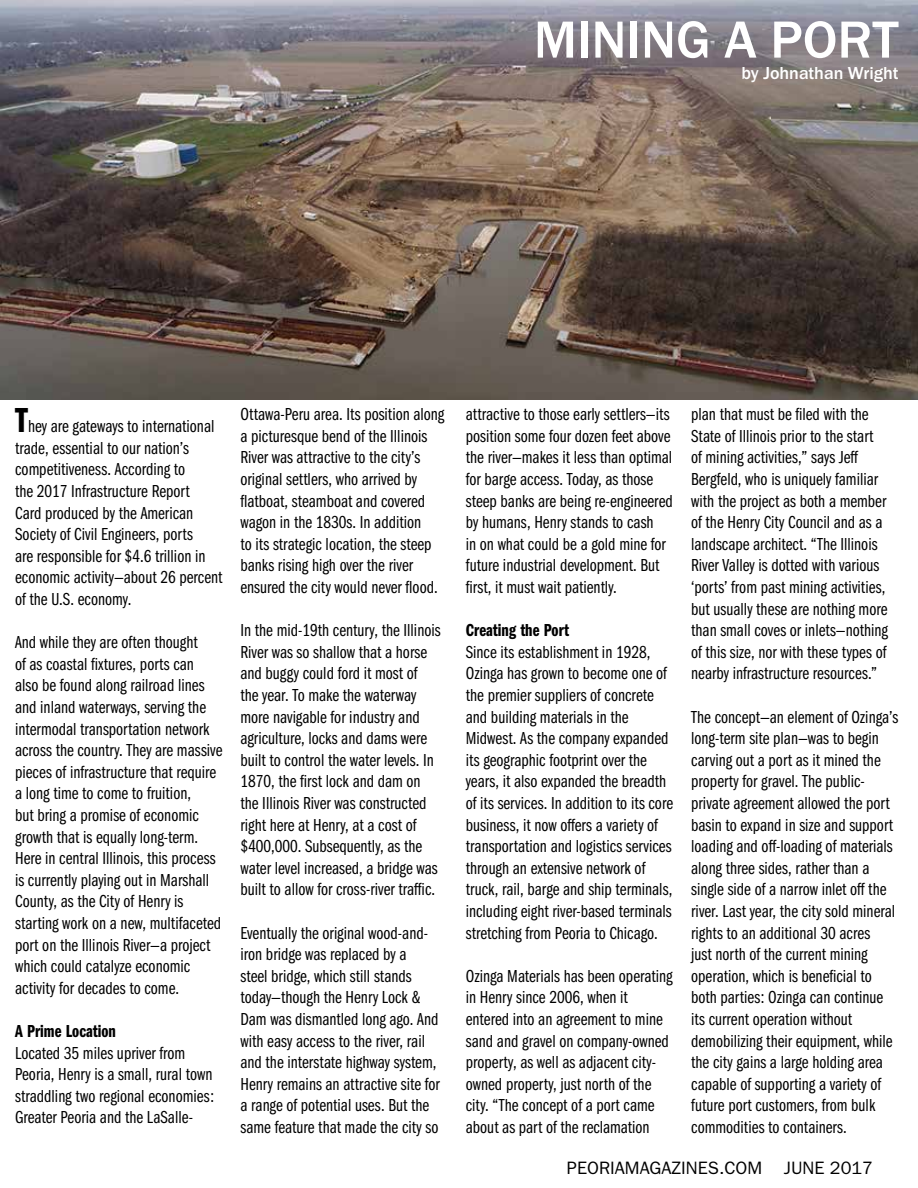
<style>
.page{position:relative;width:918px;height:1188px;background:#fff}
.page>*{position:absolute;margin:0;border:0;box-sizing:border-box;transform-origin:0 0}
.t1{font:500 54px "Franklin Gothic URW";color:#fff}
.t2{font:18px/21.6px "Franklin Gothic URW Com Boo";color:#000}
.t3{font:18px "Franklin Gothic URW Com Dem";color:#000}
.t4{font:18px "ITC Franklin Gothic Std";color:#000}
.t5{font:500 18px "Franklin Gothic URW";color:#fff}
.s1{font-family:"Franklin Gothic URW Com Dem";font-size:36px}
</style>
<div class="page">
<img style="left:0;top:0;width:918px;height:399px">
<h1 class="t1" style="left:534px;top:6px;width:366px">MINING A PORT</h1>
<p class="t5" style="left:741px;top:62px;width:159px">by Johnathan Wright</p>
<p class="t2" style="left:15px;top:416px;width:209px"><span class="s1">T</span>hey are gateways to international trade, essential to our nation’s competitiveness. According to<br>the 2017 Infrastructure Report<br>Card produced by the American<br>Society of Civil Engineers, ports<br>are responsible for $4.6 trillion in economic activity—about 26 percent of the U.S. economy.</p>
<p class="t2" style="left:15px;top:632px;width:209px">And while they are often thought<br>of as coastal fixtures, ports can<br>also be found along railroad lines and inland waterways, serving the intermodal transportation network across the country. They are massive pieces of infrastructure that require a long time to come to fruition,<br>but bring a promise of economic growth that is equally long-term.<br>Here in central Illinois, this process is currently playing out in Marshall County, as the City of Henry is starting work on a new, multifaceted port on the Illinois River—a project which could catalyze economic activity for decades to come.</p>
<p class="t3" style="left:15px;top:1021px;width:102px">A Prime Location</p>
<p class="t2" style="left:15px;top:1042px;width:200px">Located 35 miles upriver from Peoria, Henry is a small, rural town straddling two regional economies:<br>Greater Peoria and the LaSalle-</p>
<p class="t2" style="left:240px;top:404px;width:205px">Ottawa-Peru area. Its position along a picturesque bend of the Illinois River was attractive to the city’s original settlers, who arrived by flatboat, steamboat and covered wagon in the 1830s. In addition<br>to its strategic location, the steep banks rising high over the river ensured the city would never flood.</p>
<p class="t2" style="left:240px;top:620px;width:202px">In the mid-19th century, the Illinois River was so shallow that a horse and buggy could ford it most of<br>the year. To make the waterway more navigable for industry and agriculture, locks and dams were built to control the water levels. In 1870, the first lock and dam on the Illinois River was constructed right here at Henry, at a cost of $400,000. Subsequently, as the water level increased, a bridge was built to allow for cross-river traffic.</p>
<p class="t2" style="left:240px;top:922px;width:201px">Eventually the original wood-and&shy;iron bridge was replaced by a<br>steel bridge, which still stands today—though the Henry Lock &amp; Dam was dismantled long ago. And with easy access to the river, rail and the interstate highway system, Henry remains an attractive site for a range of potential uses. But the same feature that made the city so</p>
<p class="t2" style="left:691px;top:404px;width:198px">plan that must be filed with the State of Illinois prior to the start of mining activities,” says Jeff Bergfeld, who is uniquely familiar with the project as both a member of the Henry City Council and as a landscape architect. “The Illinois River Valley is dotted with various ‘ports’ from past mining activities, but usually these are nothing more than small coves or inlets—nothing of this size, nor with these types of nearby infrastructure resources.”</p>
<p class="t2" style="left:691px;top:706px;width:209px">The concept—an element of Ozinga’s long-term site plan—was to begin carving out a port as it mined the property for gravel. The public&shy;private agreement allowed the port basin to expand in size and support loading and off-loading of materials along three sides, rather than a single side of a narrow inlet off the river. Last year, the city sold mineral rights to an additional 30 acres<br>just north of the current mining operation, which is beneficial to both parties: Ozinga can continue its current operation without demobilizing their equipment, while the city gains a large holding area capable of supporting a variety of future port customers, from bulk commodities to containers.</p>
<p class="t4" style="left:567px;top:1158px;width:308px">PEORIAMAGAZINES.COM JUNE 2017</p>
<p class="t2" style="left:466px;top:404px;width:208px">attractive to those early settlers—its position some four dozen feet above the river—makes it less than optimal for barge access. Today, as those steep banks are being re-engineered by humans, Henry stands to cash<br>in on what could be a gold mine for future industrial development. But first, it must wait patiently.</p>
<p class="t3" style="left:466px;top:620px;width:105px">Creating the Port</p>
<p class="t2" style="left:466px;top:641px;width:209px">Since its establishment in 1928, Ozinga has grown to become one of the premier suppliers of concrete and building materials in the Midwest. As the company expanded its geographic footprint over the years, it also expanded the breadth of its services. In addition to its core business, it now offers a variety of transportation and logistics services through an extensive network of truck, rail, barge and ship terminals, including eight river-based terminals stretching from Peoria to Chicago.</p>
<p class="t2" style="left:466px;top:965px;width:208px">Ozinga Materials has been operating in Henry since 2006, when it entered into an agreement to mine sand and gravel on company-owned property, as well as adjacent city&shy;owned property, just north of the city. “The concept of a port came about as part of the reclamation</p>
</div>
